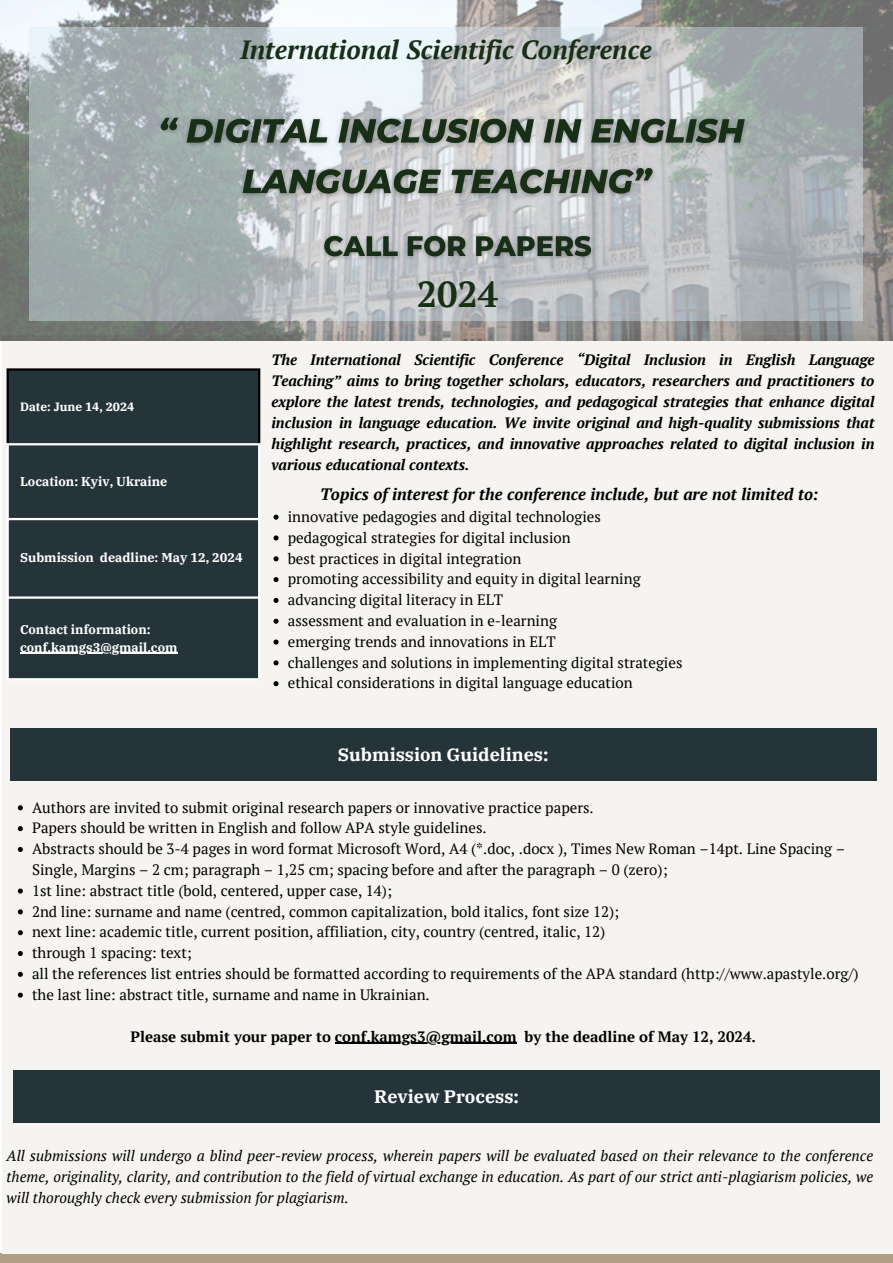
<style>
.page{position:relative;width:893px;height:1263px;background:#fff}
.page>*{position:absolute;margin:0;border:0;box-sizing:border-box;transform-origin:0 0}
.t1{font:700 36px "PT Serif";color:#172f14}
.t2{font:italic 700 26.25px "PT Serif";color:#172f14}
.t3{font:700 18px "IBM Plex Serif";color:#fff}
.t4{font:italic 700 16.5px "PT Serif";color:#000}
.t5{font:15px/20.9px "PT Serif";color:#000}
.t6{font:italic 700 15px/20.9px "PT Serif";color:#000;text-align:justify}
.t7{font:italic 15px/20.9px "PT Serif";color:#000;text-align:justify}
.t8{font:700 15px "PT Serif";color:#000}
.t9{font:700 12.75px "IBM Plex Serif";color:#fff}
.t10{font:700 12px "IBM Plex Serif";color:#fff}
</style>
<div class="page">
<div style="left:0;top:1253px;width:893px;height:10px;background:#b29e84"></div>
<div style="left:3px;top:336px;width:890px;height:917px;background:#f6f4f1"></div>
<img style="left:0;top:0;width:893px;height:340px">
<svg style="left:30px;top:27px;width:833px;height:294px;background:#b5bbbe"></svg>
<div style="left:10px;top:728px;width:866px;height:53px;background:#253439"></div>
<div style="left:13px;top:1070px;width:867px;height:52px;background:#253439"></div>
<div style="left:9px;top:371px;width:249px;height:307px;background:#253439"></div>
<hr style="left:20px;top:653px;width:158px;height:1px;background:#fff">
<hr style="left:7px;top:371px;width:2px;height:72px;background:#000">
<hr style="left:258px;top:371px;width:2px;height:72px;background:#000">
<hr style="left:7px;top:368px;width:253px;height:3px;background:#000">
<hr style="left:7px;top:445px;width:2px;height:233px;background:#fff">
<hr style="left:258px;top:445px;width:2px;height:233px;background:#fff">
<hr style="left:7px;top:443px;width:253px;height:2px;background:#fff">
<hr style="left:7px;top:518px;width:253px;height:2px;background:#fff">
<hr style="left:7px;top:596px;width:253px;height:3px;background:#fff">
<hr style="left:7px;top:678px;width:253px;height:2px;background:#fff">
<svg style="left:273px;top:515px;width:6px;height:5px"></svg>
<svg style="left:273px;top:535px;width:6px;height:5px"></svg>
<svg style="left:273px;top:556px;width:6px;height:5px"></svg>
<svg style="left:273px;top:577px;width:6px;height:5px"></svg>
<svg style="left:273px;top:598px;width:6px;height:5px"></svg>
<svg style="left:273px;top:619px;width:6px;height:5px"></svg>
<svg style="left:273px;top:639px;width:6px;height:5px"></svg>
<svg style="left:273px;top:660px;width:6px;height:5px"></svg>
<svg style="left:273px;top:681px;width:6px;height:5px"></svg>
<svg style="left:18px;top:805px;width:5px;height:5px"></svg>
<svg style="left:18px;top:826px;width:5px;height:5px"></svg>
<svg style="left:18px;top:847px;width:5px;height:5px"></svg>
<svg style="left:18px;top:888px;width:5px;height:5px"></svg>
<svg style="left:18px;top:909px;width:5px;height:5px"></svg>
<svg style="left:18px;top:930px;width:5px;height:5px"></svg>
<svg style="left:18px;top:951px;width:5px;height:5px"></svg>
<svg style="left:18px;top:972px;width:5px;height:5px"></svg>
<svg style="left:18px;top:992px;width:5px;height:6px"></svg>
<hr style="left:335px;top:1043px;width:181px;height:1px;background:#000">
<img style="left:140px;top:110px;width:614px;height:93px">
<img style="left:318px;top:230px;width:280px;height:34px">
<p class="t2" style="left:240px;top:31px;width:413px">International Scientific Conference</p>
<p class="t10" style="left:20px;top:399px;width:116px">Date: June 14, 2024</p>
<p class="t9" style="left:20px;top:473px;width:149px">Location: Kyiv, Ukraine</p>
<p class="t9" style="left:20px;top:549px;width:224px">Submission deadline: May 12, 2024</p>
<p class="t9" style="left:20px;top:621px;width:132px">Contact information:</p>
<h6 class="t9" style="left:20px;top:638px;width:159px">conf.kamgs3@gmail.com</h6>
<h1 class="t1" style="left:417px;top:269px;width:83px">2024</h1>
<h5 class="t6" style="left:271px;top:349px;width:604px">The International Scientific Conference “Digital Inclusion in English Language Teaching” aims to bring together scholars, educators, researchers and practitioners to explore the latest trends, technologies, and pedagogical strategies that enhance digital inclusion in language education. We invite original and high-quality submissions that highlight research, practices, and innovative approaches related to digital inclusion in various educational contexts.</h5>
<p class="t4" style="left:320px;top:483px;width:500px">Topics of interest for the conference include, but are not limited to:</p>
<p class="t5" style="left:288px;top:506px;width:315px">innovative pedagogies and digital technologies</p>
<p class="t5" style="left:288px;top:527px;width:284px">pedagogical strategies for digital inclusion</p>
<p class="t5" style="left:288px;top:547px;width:235px">best practices in digital integration</p>
<p class="t5" style="left:288px;top:568px;width:354px">promoting accessibility and equity in digital learning</p>
<p class="t5" style="left:288px;top:589px;width:217px">advancing digital literacy in ELT</p>
<p class="t5" style="left:288px;top:610px;width:271px">assessment and evaluation in e-learning</p>
<p class="t5" style="left:288px;top:631px;width:269px">emerging trends and innovations in ELT</p>
<p class="t5" style="left:288px;top:651px;width:396px">challenges and solutions in implementing digital strategies</p>
<h5 class="t5" style="left:288px;top:672px;width:346px">ethical considerations in digital language education</h5>
<h4 class="t3" style="left:338px;top:743px;width:212px">Submission Guidelines:</h4>
<p class="t5" style="left:32px;top:796px;width:563px">Authors are invited to submit original research papers or innovative practice papers.</p>
<p class="t5" style="left:32px;top:817px;width:456px">Papers should be written in English and follow APA style guidelines.</p>
<p class="t5" style="left:32px;top:838px;width:814px">Abstracts should be 3-4 pages in word format Microsoft Word, A4 (*.doc, .docx ), Times New Roman –14pt. Line Spacing –<br>Single, Margins – 2 cm; paragraph – 1,25 cm; spacing before and after the paragraph – 0 (zero);</p>
<p class="t5" style="left:32px;top:880px;width:361px">1st line: abstract title (bold, centered, upper case, 14);</p>
<p class="t5" style="left:32px;top:900px;width:588px">2nd line: surname and name (centred, common capitalization, bold italics, font size 12);</p>
<p class="t5" style="left:32px;top:921px;width:575px">next line: academic title, current position, affiliation, city, country (centred, italic, 12)</p>
<p class="t5" style="left:32px;top:942px;width:161px">through 1 spacing: text;</p>
<p class="t5" style="left:32px;top:963px;width:828px">all the references list entries should be formatted according to requirements of the APA standard (http://www.apastyle.org/)</p>
<p class="t5" style="left:32px;top:984px;width:399px">the last line: abstract title, surname and name in Ukrainian.</p>
<h6 class="t8" style="left:130px;top:1026px;width:627px">Please submit your paper to conf.kamgs3@gmail.com by the deadline of May 12, 2024.</h6>
<h2 class="t3" style="left:374px;top:1084px;width:146px">Review Process:</h2>
<p class="t7" style="left:7px;top:1145px;width:868px">All submissions will undergo a blind peer-review process, wherein papers will be evaluated based on their relevance to the conference theme, originality, clarity, and contribution to the field of virtual exchange in education. As part of our strict anti-plagiarism policies, we will thoroughly check every submission for plagiarism.</p>
</div>
